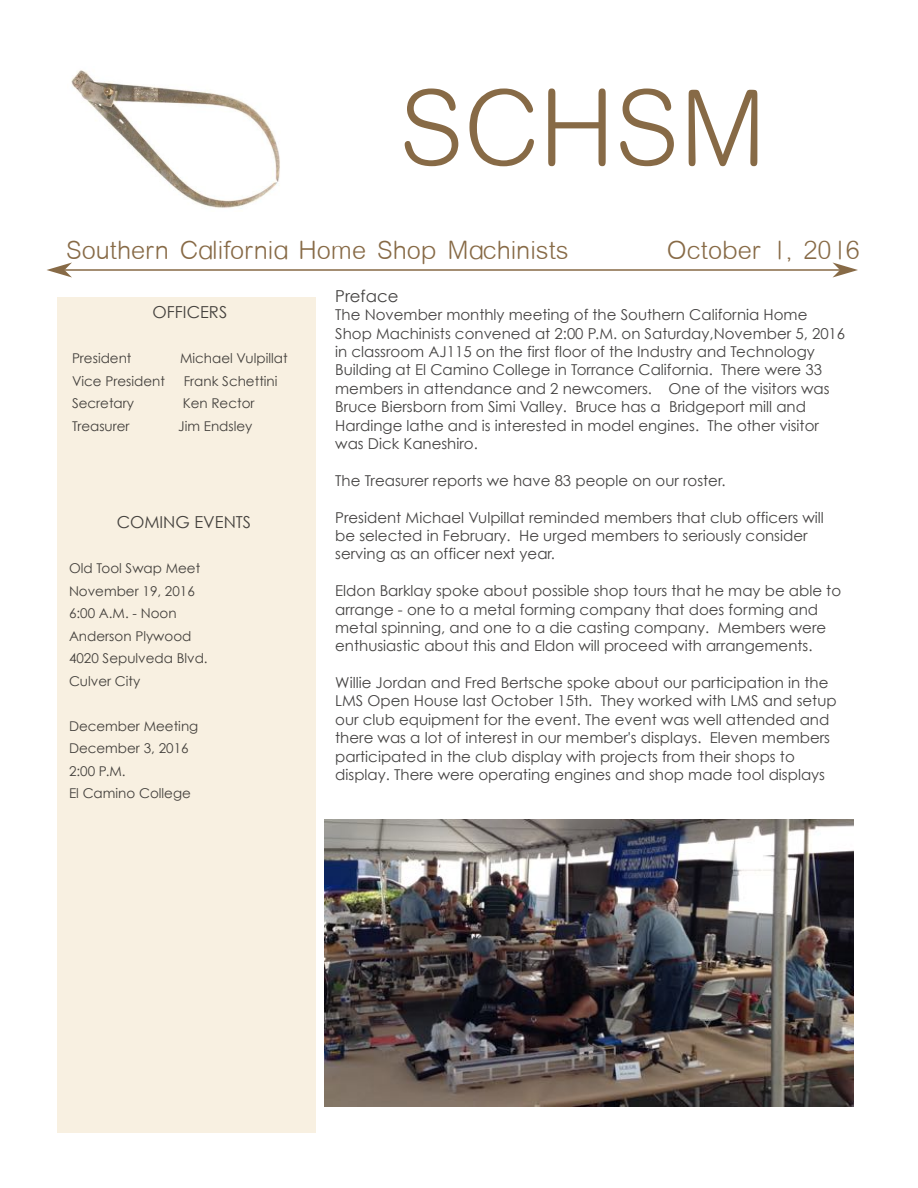
<style>
.page{position:relative;width:918px;height:1188px;background:#fff}
.page>*{position:absolute;margin:0;border:0;box-sizing:border-box;transform-origin:0 0}
.t1{font:105px "Leroy Lettering Light BETA01";color:#876a46}
.t2{font:25.5px "Leroy Lettering Light BETA01";color:#876a46}
.t3{font:16.5px "Century Gothic";color:rgb(22 20 19/.8)}
.t4{font:15px/18.5px "Century Gothic";color:rgb(22 20 19/.8)}
.t5{font:13.5px/22.5px "Century Gothic";color:rgb(22 20 19/.8)}
</style>
<div class="page">
<div style="left:57px;top:297px;width:259px;height:835px;background:#f8f0e1"></div>
<img style="left:71px;top:70px;width:209px;height:138px">
<hr style="left:64px;top:269px;width:776px;height:2px;background:#876a46">
<svg style="left:47px;top:262px;width:25px;height:16px"></svg>
<svg style="left:832px;top:262px;width:26px;height:16px"></svg>
<img style="left:324px;top:819px;width:530px;height:288px">
<h1 class="t1" style="left:399px;top:89px;width:369px">SCHSM</h1>
<h2 class="t2" style="left:66px;top:241px;width:504px">Southern California Home Shop Machinists</h2>
<h2 class="t2" style="left:667px;top:241px;width:194px">October 1, 2016</h2>
<p class="t3" style="left:153px;top:301px;width:76px">OFFICERS</p>
<p class="t5" style="left:72px;top:346px;width:61px">President</p>
<p class="t5" style="left:180px;top:346px;width:109px">Michael Vulpillat</p>
<p class="t5" style="left:72px;top:369px;width:95px">Vice President</p>
<p class="t5" style="left:184px;top:369px;width:95px">Frank Schettini</p>
<p class="t5" style="left:72px;top:391px;width:64px">Secretary</p>
<p class="t5" style="left:183px;top:391px;width:73px">Ken Rector</p>
<p class="t5" style="left:72px;top:414px;width:59px">Treasurer</p>
<p class="t5" style="left:178px;top:414px;width:76px">Jim Endsley</p>
<p class="t3" style="left:117px;top:511px;width:136px">COMING EVENTS</p>
<p class="t5" style="left:69px;top:556px;width:140px">Old Tool Swap Meet<br>November 19, 2016<br>6:00 A.M. - Noon<br>Anderson Plywood<br>4020 Sepulveda Blvd.<br>Culver City</p>
<p class="t5" style="left:69px;top:714px;width:131px">December Meeting<br>December 3, 2016<br>2:00 P.M.<br>El Camino College</p>
<p class="t3" style="left:335px;top:285px;width:65px">Preface</p>
<p class="t4" style="left:335px;top:305px;width:512px">The November monthly meeting of the Southern California Home Shop Machinists convened at 2:00 P.M. on Saturday,November 5, 2016 in classroom AJ115 on the first floor of the Industry and Technology Building at El Camino College in Torrance California. There were 33 members in attendance and 2 newcomers. One of the visitors was Bruce Biersborn from Simi Valley. Bruce has a Bridgeport mill and Hardinge lathe and is interested in model engines. The other visitor was Dick Kaneshiro.</p>
<p class="t4" style="left:335px;top:471px;width:392px">The Treasurer reports we have 83 people on our roster.</p>
<p class="t4" style="left:335px;top:507px;width:490px">President Michael Vulpillat reminded members that club officers will be selected in February. He urged members to seriously consider serving as an officer next year.</p>
<p class="t4" style="left:335px;top:581px;width:507px">Eldon Barklay spoke about possible shop tours that he may be able to arrange - one to a metal forming company that does forming and metal spinning, and one to a die casting company. Members were enthusiastic about this and Eldon will proceed with arrangements.</p>
<p class="t4" style="left:335px;top:673px;width:503px">Willie Jordan and Fred Bertsche spoke about our participation in the LMS Open House last October 15th. They worked with LMS and setup our club equipment for the event. The event was well attended and there was a lot of interest in our member's displays. Eleven members participated in the club display with projects from their shops to display. There were operating engines and shop made tool displays</p>
</div>
